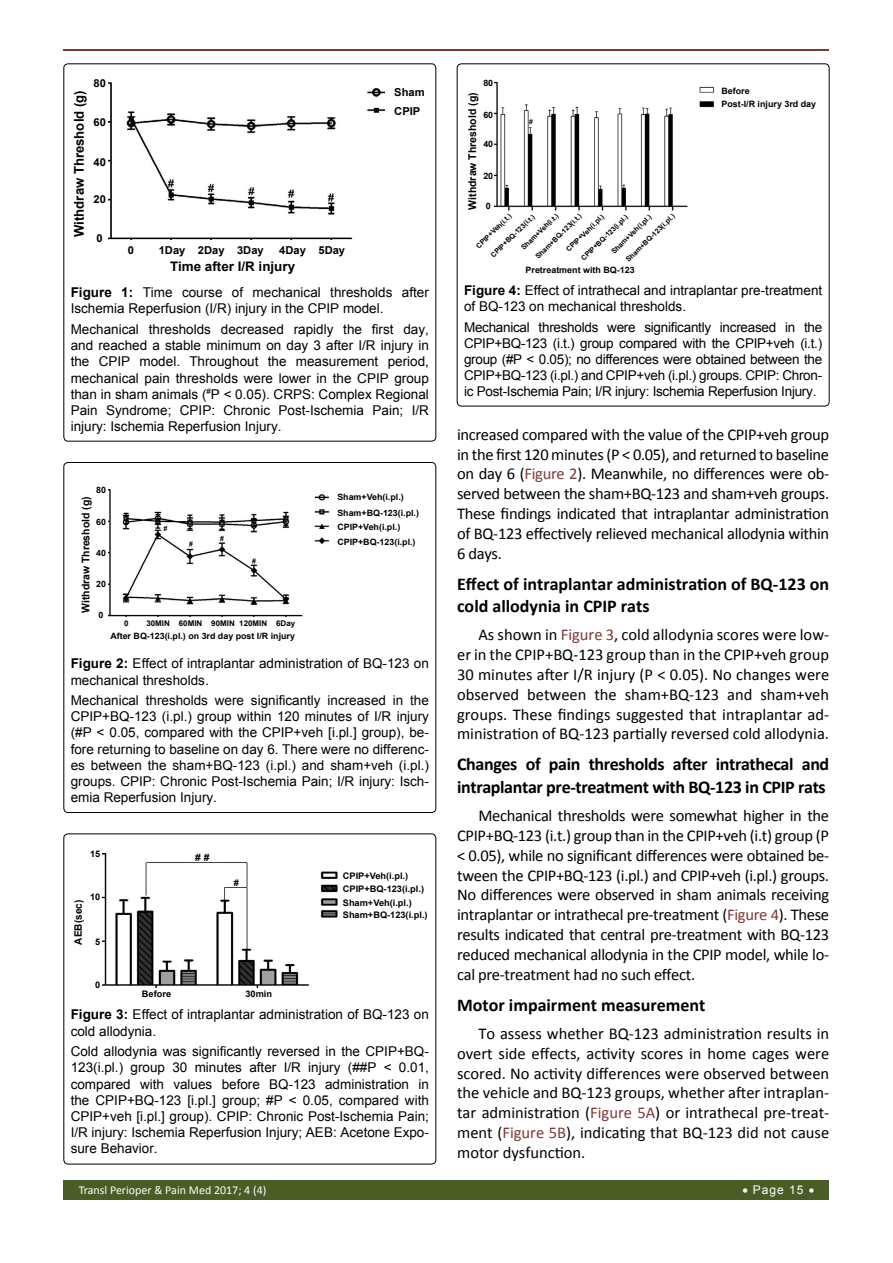
<style>
.page{position:relative;width:893px;height:1263px;background:#fff}
.page>*{position:absolute;margin:0;border:0;box-sizing:border-box;transform-origin:0 0}
.t1{font:700 18px/22.5px "Calibri";color:#000}
.t2{font:700 18px/22.5px "Calibri";letter-spacing:-.02em;color:#000}
.t3{font:16.5px/19.8px "Calibri";letter-spacing:-.01em;color:#000;text-align:justify}
.t4{font:13.5px/16.2px "Arial";color:#000}
.t5{font:700 13.35px "Arial";color:#000}
.t6{font:700 13.2px "Arial";color:#000}
.t7{font:12px "Calibri";color:#fff}
.t8{font:12px "Arial";letter-spacing:.08em;color:#fff}
.t9{font:700 10.95px/19.6px "Arial";color:#000}
.t10{font:700 10.65px "Arial";color:#000}
.t11{font:700 10.2px "Arial";color:#000}
.t12{font:700 10.05px "Arial";color:#000}
.t13{font:700 9px/11.9px "Arial";color:#000}
.t14{font:700 8.7px/15.6px "Arial";color:#000}
.t15{font:700 7.8px "Arial";color:#000}
.t16{font:700 7.05px "Arial";color:#000}
.s1{font-weight:700}
.s2{color:#7f3836}
</style>
<div class="page">
<hr style="left:64px;top:49px;width:765px;height:2px;background:#7f3836">
<div style="left:64px;top:1180px;width:765px;height:19px;background:#4b5d25"></div>
<div style="left:64px;top:64px;width:372px;height:377px;border:1px solid #000;border-radius:4px"></div>
<img style="left:108px;top:82px;width:277px;height:158px">
<div style="left:64px;top:462px;width:372px;height:350px;border:1px solid #000;border-radius:4px"></div>
<img style="left:108px;top:489px;width:222px;height:128px">
<div style="left:64px;top:834px;width:372px;height:330px;border:1px solid #000;border-radius:4px"></div>
<img style="left:102px;top:853px;width:236px;height:135px">
<div style="left:224px;top:876px;width:18px;height:11px;background:#fff"></div>
<div style="left:188px;top:849px;width:31px;height:13px;background:#fff"></div>
<div style="left:457px;top:64px;width:372px;height:342px;border:1px solid #000;border-radius:4px"></div>
<img style="left:494px;top:81px;width:220px;height:130px">
<p class="t9" style="left:94px;top:74px;width:14px">80</p>
<p class="t9" style="left:94px;top:113px;width:14px">60</p>
<p class="t9" style="left:94px;top:152px;width:14px">40</p>
<p class="t9" style="left:94px;top:190px;width:14px">20</p>
<p class="t9" style="left:97px;top:229px;width:8px">0</p>
<p class="t5" style="left:70px;top:237px;width:148px;rotate:-90deg">Withdraw Threshold (g)</p>
<p class="t9" style="left:128px;top:240px;width:8px">0</p>
<p class="t9" style="left:159px;top:240px;width:106px">1Day 2Day 3Day</p>
<p class="t9" style="left:279px;top:240px;width:67px">4Day 5Day</p>
<p class="t6" style="left:170px;top:258px;width:126px">Time after I/R injury</p>
<p class="t9" style="left:394px;top:82px;width:32px">Sham<br>CPIP</p>
<p class="t4" style="left:71px;top:285px;width:360px"><span class="s1">Figure 1:</span> Time course of mechanical thresholds after<br>Ischemia Reperfusion (I/R) injury in the CPIP model.</p>
<p class="t4" style="left:71px;top:321px;width:360px;text-align:justify">Mechanical thresholds decreased rapidly the first day, and reached a stable minimum on day 3 after I/R injury in the CPIP model. Throughout the measurement period, mechanical pain thresholds were lower in the CPIP group than in sham animals (<sup>#</sup>P &lt; 0.05). CRPS: Complex Regional Pain Syndrome; CPIP: Chronic Post-Ischemia Pain; I/R injury: Ischemia Reperfusion Injury.</p>
<p class="t14" style="left:96px;top:483px;width:11px">80</p>
<p class="t14" style="left:96px;top:514px;width:11px">60</p>
<p class="t14" style="left:96px;top:545px;width:11px">40</p>
<p class="t14" style="left:96px;top:577px;width:11px">20</p>
<p class="t14" style="left:99px;top:608px;width:6px">0</p>
<p class="t4" style="left:71px;top:656px;width:360px"><span class="s1">Figure 2:</span> Effect of intraplantar administration of BQ-123 on mechanical thresholds.</p>
<p class="t4" style="left:71px;top:692px;width:360px;text-align:justify">Mechanical thresholds were significantly increased in the CPIP+BQ-123 (i.pl.) group within 120 minutes of I/R injury (#P &lt; 0.05, compared with the CPIP+veh [i.pl.] group), be&shy;fore returning to baseline on day 6. There were no differenc&shy;es between the sham+BQ-123 (i.pl.) and sham+veh (i.pl.) groups. CPIP: Chronic Post-Ischemia Pain; I/R injury: Isch&shy;emia Reperfusion Injury.</p>
<p class="t14" style="left:337px;top:490px;width:83px">Sham+Veh(i.pl.)<br>Sham+BQ-123(i.pl.)</p>
<p class="t14" style="left:337px;top:520px;width:80px;line-height:14.9px">CPIP+Veh(i.pl.)<br>CPIP+BQ-123(i.pl.)</p>
<p class="t10" style="left:79px;top:613px;width:118px;rotate:-90deg">Withdraw Threshold (g)</p>
<p class="t15" style="left:124px;top:618px;width:6px">0</p>
<p class="t15" style="left:146px;top:618px;width:150px">30MIN 60MIN 90MIN 120MIN 6Day</p>
<p class="t14" style="left:110px;top:629px;width:186px">After BQ-123(i.pl.) on 3rd day post I/R injury</p>
<p class="t13" style="left:90px;top:848px;width:12px">15</p>
<p class="t13" style="left:90px;top:891px;width:12px">10</p>
<p class="t13" style="left:95px;top:936px;width:7px">5</p>
<p class="t13" style="left:95px;top:979px;width:7px">0</p>
<p class="t11" style="left:71px;top:944px;width:46px;rotate:-90deg">AEB(sec)</p>
<p class="t12" style="left:195px;top:850px;width:16px"># #</p>
<p class="t13" style="left:234px;top:877px;width:7px">#</p>
<p class="t13" style="left:142px;top:988px;width:31px">Before</p>
<p class="t13" style="left:246px;top:988px;width:28px">30min</p>
<p class="t13" style="left:343px;top:869px;width:83px;line-height:13.5px">CPIP+Veh(i.pl.)<br>CPIP+BQ-123(i.pl.)</p>
<p class="t13" style="left:343px;top:897px;width:86px">Sham+Veh(i.pl.)<br>Sham+BQ-123(i.pl.)</p>
<p class="t4" style="left:71px;top:1007px;width:360px"><span class="s1">Figure 3:</span> Effect of intraplantar administration of BQ-123 on cold allodynia.</p>
<p class="t4" style="left:71px;top:1043px;width:360px;text-align:justify">Cold allodynia was significantly reversed in the CPIP+BQ-123(i.pl.) group 30 minutes after I/R injury (##P &lt; 0.01, compared with values before BQ-123 administration in the CPIP+BQ-123 [i.pl.] group; #P &lt; 0.05, compared with CPIP+veh [i.pl.] group). CPIP: Chronic Post-Ischemia Pain; I/R injury: Ischemia Reperfusion Injury; AEB: Acetone Expo&shy;sure Behavior.</p>
<p class="t14" style="left:483px;top:76px;width:11px">80</p>
<p class="t14" style="left:483px;top:107px;width:11px">60</p>
<p class="t14" style="left:483px;top:137px;width:11px">40</p>
<p class="t14" style="left:483px;top:168px;width:11px">20</p>
<p class="t14" style="left:486px;top:198px;width:6px">0</p>
<p class="t10" style="left:465px;top:210px;width:118px;rotate:-90deg">Withdraw Threshold (g)</p>
<p class="t16" style="left:519px;top:245px;width:50px;rotate:-44deg">Sham+Veh(i.t.)</p>
<p class="t16" style="left:474px;top:243px;width:48px;rotate:-44deg">CPIP+Veh(i.t.)</p>
<p class="t16" style="left:533px;top:254px;width:63px;rotate:-44deg">Sham+BQ-123(i.t.)</p>
<p class="t16" style="left:624px;top:257px;width:66px;rotate:-44deg">Sham+BQ-123(i.pl.)</p>
<p class="t16" style="left:564px;top:247px;width:52px;rotate:-44deg">CPIP+Veh(i.pl.)</p>
<p class="t16" style="left:489px;top:252px;width:60px;rotate:-44deg">CPIP+BQ-123(i.t.)</p>
<p class="t16" style="left:609px;top:249px;width:54px;rotate:-44deg">Sham+Veh(i.pl.)</p>
<p class="t16" style="left:579px;top:256px;width:64px;rotate:-44deg">CPIP+BQ-123(i.pl.)</p>
<p class="t14" style="left:526px;top:262px;width:111px">Pretreatment with BQ-123</p>
<p class="t14" style="left:721px;top:84px;width:96px;line-height:13.5px">Before<br>Post-I/R injury 3rd day</p>
<p class="t4" style="left:464px;top:282px;width:360px"><span class="s1">Figure 4:</span> Effect of intrathecal and intraplantar pre-treatment of BQ-123 on mechanical thresholds.</p>
<p class="t4" style="left:464px;top:319px;width:360px;text-align:justify">Mechanical thresholds were significantly increased in the CPIP+BQ-123 (i.t.) group compared with the CPIP+veh (i.t.) group (#P &lt; 0.05); no differences were obtained between the CPIP+BQ-123 (i.pl.) and CPIP+veh (i.pl.) groups. CPIP: Chron&shy;ic Post-Ischemia Pain; I/R injury: Ischemia Reperfusion Injury.</p>
<p class="t3" style="left:457px;top:424px;width:374px">increased compared with the value of the CPIP+veh group in the first 120 minutes (P &lt; 0.05), and returned to baseline on day 6 (<span class="s2">Figure 2</span>). Meanwhile, no differences were ob&shy;served between the sham+BQ-123 and sham+veh groups.<br>These findings indicated that intraplantar administration of BQ-123 effectively relieved mechanical allodynia within 6 days.</p>
<h1 class="t1" style="left:457px;top:571px;width:374px">Effect of intraplantar administration of BQ-123 on cold allodynia in CPIP rats</h1>
<p class="t3" style="left:457px;top:625px;width:374px;text-indent:21px">As shown in <span class="s2">Figure 3</span>, cold allodynia scores were low&shy;er in the CPIP+BQ-123 group than in the CPIP+veh group 30 minutes after I/R injury (P &lt; 0.05). No changes were observed between the sham+BQ-123 and sham+veh groups. These findings suggested that intraplantar ad&shy;ministration of BQ-123 partially reversed cold allodynia.</p>
<h1 class="t2" style="left:457px;top:752px;width:374px">Changes of pain thresholds after intrathecal and intraplantar pre-treatment with BQ-123 in CPIP rats</h1>
<p class="t3" style="left:457px;top:806px;width:374px;text-indent:21px">Mechanical thresholds were somewhat higher in the CPIP+BQ-123 (i.t.) group than in the CPIP+veh (i.t) group (P &lt; 0.05), while no significant differences were obtained be&shy;tween the CPIP+BQ-123 (i.pl.) and CPIP+veh (i.pl.) groups.<br>No differences were observed in sham animals receiving intraplantar or intrathecal pre-treatment (<span class="s2">Figure 4</span>). These results indicated that central pre-treatment with BQ-123 reduced mechanical allodynia in the CPIP model, while lo&shy;cal pre-treatment had no such effect.</p>
<h1 class="t1" style="left:457px;top:992px;width:250px">Motor impairment measurement</h1>
<p class="t3" style="left:457px;top:1024px;width:374px;text-indent:21px">To assess whether BQ-123 administration results in overt side effects, activity scores in home cages were scored. No activity differences were observed between the vehicle and BQ-123 groups, whether after intraplan&shy;tar administration (<span class="s2">Figure 5A</span>) or intrathecal pre-treat&shy;ment (<span class="s2">Figure 5B</span>), indicating that BQ-123 did not cause motor dysfunction.</p>
<p class="t7" style="left:79px;top:1182px;width:189px">Transl Perioper &amp; Pain Med 2017; 4 (4)</p>
<p class="t8" style="left:742px;top:1182px;width:73px">• Page 15 •</p>
</div>
